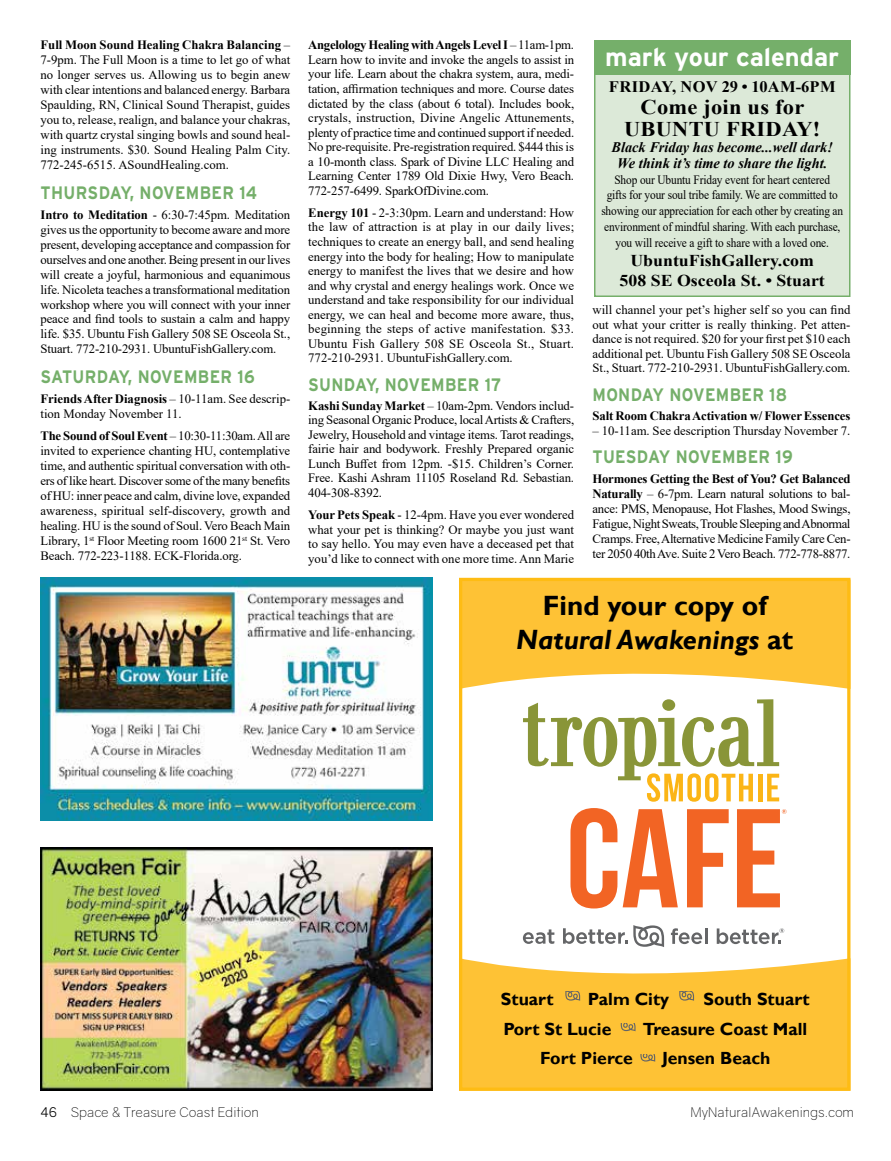
<style>
.page{position:relative;width:891px;height:1161px;background:#fff}
.page>*{position:absolute;margin:0;border:0;box-sizing:border-box;transform-origin:0 0}
.t1{font:italic 700 27.9px/34.5px "Gill Sans";color:#000;text-align:center}
.t2{font:700 25.5px "Interstate";color:#fff}
.t3{font:700 21px/21.8px "Times New Roman";letter-spacing:.01em;color:#000;text-align:center;scale:1.07 1}
.t4{font:700 18px "Interstate";letter-spacing:.02em;color:#75af6a;scale:.9 1}
.t5{font:700 17.55px "Gill Sans";color:#000}
.t6{font:700 16.5px/19.5px "Times New Roman";color:#000;text-align:center;scale:1.08 1}
.t7{font:700 16.05px "Times New Roman";letter-spacing:.025em;color:#000}
.t8{font:italic 700 14.55px/16px "Times New Roman";color:#000;text-align:center}
.t9{font:300 13.5px "Gravity";color:#000}
.t10{font:12.75px/14.5px "Times New Roman";letter-spacing:-.01em;color:#000;text-align:justify}
.t11{font:12.75px/15.8px "Times New Roman";letter-spacing:-.01em;color:#000;text-align:center;scale:.89 1}
.t12{font:700 12.75px "Times New Roman";letter-spacing:-.01em;color:#000}
.s1{font-weight:700}
.s2{font-style:normal}
.s3{font-weight:400}
</style>
<div class="page">
<svg style="left:463px;top:958px;width:384px;height:129px;fill:#fec235"></svg>
<svg style="left:463px;top:582px;width:384px;height:107px;fill:#fec235"></svg>
<div style="left:459px;top:578px;width:392px;height:513px;border:3px solid #febc14"></div>
<svg style="left:570px;top:808px;width:47px;height:101px"></svg>
<svg style="left:623px;top:809px;width:55px;height:98px"></svg>
<svg style="left:687px;top:809px;width:42px;height:98px"></svg>
<svg style="left:523px;top:699px;width:256px;height:103px"></svg>
<div style="left:662px;top:699px;width:13px;height:12px;background:#899538;border-radius:50%"></div>
<svg style="left:523px;top:929px;width:31px;height:15px"></svg>
<svg style="left:563px;top:925px;width:101px;height:22px"></svg>
<svg style="left:671px;top:928px;width:36px;height:16px"></svg>
<svg style="left:717px;top:928px;width:67px;height:16px"></svg>
<svg style="left:737px;top:809px;width:50px;height:98px"></svg>
<svg style="left:565px;top:992px;width:15px;height:9px"></svg>
<svg style="left:679px;top:992px;width:15px;height:9px"></svg>
<svg style="left:621px;top:1023px;width:15px;height:8px"></svg>
<svg style="left:640px;top:1054px;width:15px;height:8px"></svg>
<img style="left:40px;top:578px;width:392px;height:243px">
<img style="left:40px;top:848px;width:392px;height:243px">
<div style="left:594px;top:40px;width:256px;height:257px;background:#dce9d8;border:2px solid #75af6a"></div>
<div style="left:594px;top:40px;width:256px;height:35px;background:#75af6a"></div>
<p class="t10" style="left:40px;top:37px;width:251px;line-height:15px"><span class="s1">Full Moon Sound Healing Chakra Balancing</span> – 7-9pm. The Full Moon is a time to let go of what no longer serves us. Allowing us to begin anew with clear intentions and balanced energy. Barbara Spaulding, RN, Clinical Sound Therapist, guides you to, release, realign, and balance your chakras, with quartz crystal singing bowls and sound heal&shy;ing instruments. $30. Sound Healing Palm City.<br>772-245-6515. ASoundHealing.com.</p>
<h3 class="t4" style="left:40px;top:183px;width:242px">THURSDAY, NOVEMBER 14</h3>
<p class="t10" style="left:40px;top:206px;width:251px;line-height:15px"><span class="s1">Intro to Meditation</span> - 6:30-7:45pm. Meditation gives us the opportunity to become aware and more present, developing acceptance and compassion for ourselves and one another. Being present in our lives will create a joyful, harmonious and equanimous life. Nicoleta teaches a transformational meditation workshop where you will connect with your inner peace and find tools to sustain a calm and happy life. $35. Ubuntu Fish Gallery 508 SE Osceola St., Stuart. 772-210-2931. UbuntuFishGallery.com.</p>
<h3 class="t4" style="left:40px;top:367px;width:240px">SATURDAY, NOVEMBER 16</h3>
<p class="t10" style="left:40px;top:391px;width:251px;line-height:15px"><span class="s1">Friends After Diagnosis</span> – 10-11am. See descrip&shy;tion Monday November 11.</p>
<p class="t10" style="left:40px;top:428px;width:251px;line-height:15px"><span class="s1">The Sound of Soul Event</span> – 10:30-11:30am. All are invited to experience chanting HU, contemplative time, and authentic spiritual conversation with oth&shy;ers of like heart. Discover some of the many benefits of HU: inner peace and calm, divine love, expanded awareness, spiritual self-discovery, growth and healing. HU is the sound of Soul. Vero Beach Main Library, 1<sup>st</sup> Floor Meeting room 1600 21<sup>st</sup> St. Vero Beach. 772-223-1188. ECK-Florida.org.</p>
<p class="t10" style="left:308px;top:37px;width:268px"><span class="s1">Angelology Healing with Angels Level I</span> – 11am-1pm.<br>Learn how to invite and invoke the angels to assist in your life. Learn about the chakra system, aura, medi&shy;tation, affirmation techniques and more. Course dates dictated by the class (about 6 total). Includes book, crystals, instruction, Divine Angelic Attunements, plenty of practice time and continued support if needed.<br>No pre-requisite. Pre-registration required. $444 this is a 10-month class. Spark of Divine LLC Healing and Learning Center 1789 Old Dixie Hwy, Vero Beach.<br>772-257-6499. SparkOfDivine.com.</p>
<p class="t10" style="left:308px;top:205px;width:267px"><span class="s1">Energy 101</span> - 2-3:30pm. Learn and understand: How the law of attraction is at play in our daily lives; techniques to create an energy ball, and send healing energy into the body for healing; How to manipulate energy to manifest the lives that we desire and how and why crystal and energy healings work. Once we understand and take responsibility for our individual energy, we can heal and become more aware, thus, beginning the steps of active manifestation. $33.<br>Ubuntu Fish Gallery 508 SE Osceola St., Stuart.<br>772-210-2931. UbuntuFishGallery.com.</p>
<h3 class="t4" style="left:308px;top:374px;width:216px">SUNDAY, NOVEMBER 17</h3>
<p class="t10" style="left:308px;top:398px;width:267px"><span class="s1">Kashi Sunday Market</span> – 10am-2pm. Vendors includ&shy;ing Seasonal Organic Produce, local Artists &amp; Crafters, Jewelry, Household and vintage items. Tarot readings, fairie hair and bodywork. Freshly Prepared organic Lunch Buffet from 12pm. -$15. Children’s Corner.<br>Free. Kashi Ashram 11105 Roseland Rd. Sebastian.<br>404-308-8392.</p>
<p class="t10" style="left:308px;top:507px;width:267px"><span class="s1">Your Pets Speak</span> - 12-4pm. Have you ever wondered what your pet is thinking? Or maybe you just want to say hello. You may even have a deceased pet that you’d like to connect with one more time. Ann Marie</p>
<h2 class="t2" style="left:605px;top:42px;width:235px">mark your calendar</h2>
<p class="t7" style="left:609px;top:75px;width:228px">FRIDAY, NOV 29 • 10AM-6PM</p>
<h3 class="t3" style="left:624px;top:96px;width:185px">Come join us for<br>UBUNTU FRIDAY!</h3>
<p class="t8" style="left:611px;top:139px;width:223px">Black Friday has become...well dark!<br>We think it’s time to share the light.</p>
<p class="t11" style="left:601px;top:171px;width:273px">Shop our Ubuntu Friday event for heart centered<br>gifts for your soul tribe family. We are committed to showing our appreciation for each other by creating an environment of mindful sharing. With each purchase, you will receive a gift to share with a loved one.</p>
<p class="t6" style="left:620px;top:250px;width:192px">UbuntuFishGallery.com<br>508 SE Osceola St. • Stuart</p>
<p class="t10" style="left:593px;top:302px;width:260px">will channel your pet’s higher self so you can find out what your critter is really thinking. Pet atten&shy;dance is not required. $20 for your first pet $10 each additional pet. Ubuntu Fish Gallery 508 SE Osceola St., Stuart. 772-210-2931. UbuntuFishGallery.com.</p>
<h3 class="t4" style="left:593px;top:384px;width:218px">MONDAY NOVEMBER 18</h3>
<p class="t12" style="left:593px;top:407px;width:259px">Salt Room Chakra Activation w/ Flower Essences</p>
<p class="t10" style="left:593px;top:423px;width:260px">– 10-11am. See description Thursday November 7.</p>
<h3 class="t4" style="left:593px;top:447px;width:224px">TUESDAY NOVEMBER 19</h3>
<p class="t10" style="left:593px;top:471px;width:260px;line-height:15px"><span class="s1">Hormones Getting the Best of You? Get Balanced Naturally</span> – 6-7pm. Learn natural solutions to bal&shy;ance: PMS, Menopause, Hot Flashes, Mood Swings, Fatigue, Night Sweats, Trouble Sleeping and Abnormal Cramps. Free, Alternative Medicine Family Care Cen&shy;ter 2050 40th Ave. Suite 2 Vero Beach. 772-778-8877.</p>
<h1 class="t1" style="left:516px;top:588px;width:278px"><span class="s2">Find your copy of<br></span>Natural Awakenings <span class="s2">at</span></h1>
<h3 class="t5" style="left:501px;top:988px;width:54px">Stuart</h3>
<h3 class="t5" style="left:588px;top:988px;width:83px">Palm City</h3>
<h3 class="t5" style="left:703px;top:988px;width:108px">South Stuart</h3>
<h3 class="t5" style="left:503px;top:1018px;width:109px">Port St Lucie</h3>
<h3 class="t5" style="left:643px;top:1018px;width:166px">Treasure Coast Mall</h3>
<h3 class="t5" style="left:540px;top:1048px;width:94px">Fort Pierce</h3>
<h3 class="t5" style="left:662px;top:1048px;width:110px">Jensen Beach</h3>
<p class="t9" style="left:40px;top:1104px;width:220px"><span class="s3">46</span> Space &amp; Treasure Coast Edition</p>
<p class="t9" style="left:691px;top:1104px;width:165px">MyNaturalAwakenings.com</p>
</div>
